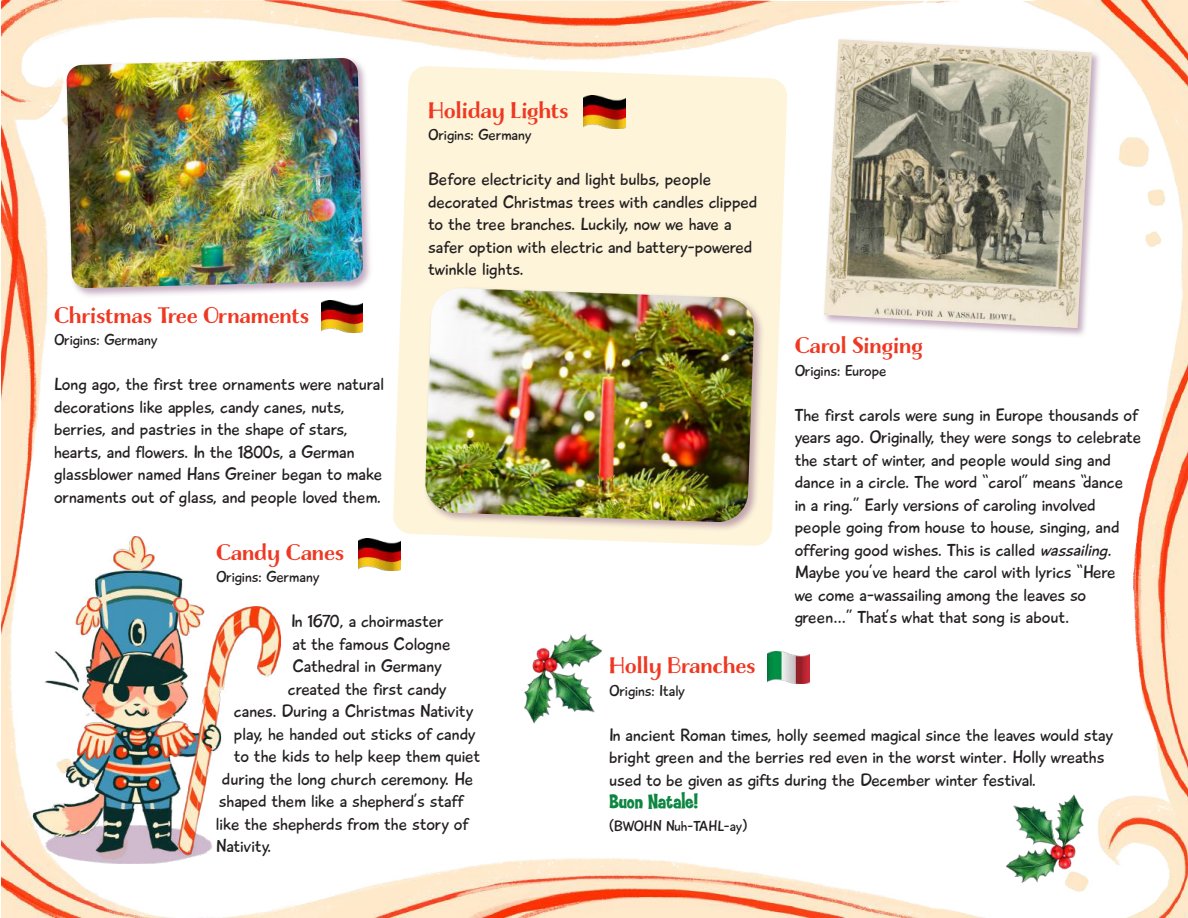
<style>
.page{position:relative;width:1188px;height:918px;background:#fff}
.page>*{position:absolute;margin:0;border:0;box-sizing:border-box;transform-origin:0 0}
.t1{font:24px "Charcuterie Contrast";color:#ef3822}
.t2{font:800 21px "Coop";letter-spacing:-.015em;color:#0d8641}
.t3{font:18px/22.5px "Playtime With Hot Toddies";color:#231f20}
.t4{font:15.75px "Playtime With Hot Toddies";color:#231f20}
.t5{font:15px "Playtime With Hot Toddies";letter-spacing:-.02em;color:#231f20}
.s1{font-style:italic}
</style>
<div class="page">
<img style="left:1px;top:0;width:1187px;height:918px">
<svg style="left:393px;top:66px;width:395px;height:480px;background:#fdf5de"></svg>
<img style="left:516px;top:633px;width:92px;height:92px">
<img style="left:1000px;top:793px;width:92px;height:92px">
<img style="left:321px;top:300px;width:42px;height:33px">
<img style="left:584px;top:96px;width:41px;height:32px">
<img style="left:768px;top:651px;width:41px;height:33px">
<img style="left:30px;top:537px;width:251px;height:327px">
<div style="left:423px;top:286px;width:341px;height:247px;background:#87567e;opacity:.5"></div>
<img style="left:425px;top:288px;width:329px;height:235px">
<div style="left:64px;top:56px;width:309px;height:242px;background:#87567e;opacity:.5"></div>
<img style="left:66px;top:58px;width:297px;height:230px">
<div style="left:822px;top:37px;width:280px;height:301px;background:#87567e;opacity:.5"></div>
<img style="left:824px;top:39px;width:268px;height:289px">
<img style="left:359px;top:538px;width:41px;height:33px">
<h1 class="t1" style="left:428px;top:96px;width:142px">Holiday Lights</h1>
<p class="t4" style="left:428px;top:126px;width:105px">Origins: Germany</p>
<p class="t3" style="left:428px;top:168px;width:331px">Before electricity and light bulbs, people decorated Christmas trees with candles clipped to the tree branches. Luckily, now we have a safer option with electric and battery-powered twinkle lights.</p>
<h1 class="t1" style="left:54px;top:301px;width:257px">Christmas Tree Ornaments</h1>
<p class="t4" style="left:54px;top:330px;width:105px">Origins: Germany</p>
<p class="t3" style="left:54px;top:373px;width:332px">Long ago, the first tree ornaments were natural decorations like apples, candy canes, nuts, berries, and pastries in the shape of stars, hearts, and flowers. In the 1800s, a German glassblower named Hans Greiner began to make ornaments out of glass, and people loved them.</p>
<h1 class="t1" style="left:216px;top:538px;width:130px">Candy Canes</h1>
<p class="t4" style="left:216px;top:567px;width:105px">Origins: Germany</p>
<p class="t3" style="left:291px;top:610px;width:154px">In 1670, a choirmaster</p>
<p class="t3" style="left:292px;top:633px;width:160px">at the famous Cologne</p>
<p class="t3" style="left:292px;top:655px;width:151px">Cathedral in Germany</p>
<p class="t3" style="left:288px;top:678px;width:160px">created the first candy</p>
<p class="t3" style="left:234px;top:700px;width:241px">canes. During a Christmas Nativity</p>
<p class="t3" style="left:234px;top:723px;width:243px">play, he handed out sticks of candy</p>
<p class="t3" style="left:234px;top:745px;width:248px">to the kids to help keep them quiet</p>
<p class="t3" style="left:222px;top:768px;width:253px">during the long church ceremony. He</p>
<p class="t3" style="left:219px;top:790px;width:246px">shaped them like a shepherd’s staff</p>
<p class="t3" style="left:216px;top:813px;width:254px">like the shepherds from the story of</p>
<p class="t3" style="left:216px;top:835px;width:57px">Nativity.</p>
<h1 class="t1" style="left:795px;top:331px;width:130px">Carol Singing</h1>
<p class="t4" style="left:795px;top:361px;width:94px">Origins: Europe</p>
<p class="t3" style="left:795px;top:404px;width:348px">The first carols were sung in Europe thousands of years ago. Originally, they were songs to celebrate the start of winter, and people would sing and dance in a circle. The word “carol” means “dance<br>in a ring.” Early versions of caroling involved people going from house to house, singing, and offering good wishes. This is called <span class="s1">wassailing</span>.<br>Maybe you’ve heard the carol with lyrics “Here<br>we come a-wassailing among the leaves so green…” That’s what that song is about.</p>
<h1 class="t1" style="left:609px;top:651px;width:148px">Holly Branches</h1>
<p class="t4" style="left:609px;top:681px;width:77px">Origins: Italy</p>
<p class="t3" style="left:609px;top:724px;width:505px">In ancient Roman times, holly seemed magical since the leaves would stay bright green and the berries red even in the worst winter. Holly wreaths used to be given as gifts during the December winter festival.</p>
<p class="t2" style="left:609px;top:790px;width:90px">Buon Natale!</p>
<p class="t5" style="left:609px;top:817px;width:139px">(BWOHN Nuh-TAHL-ay)</p>
</div>
